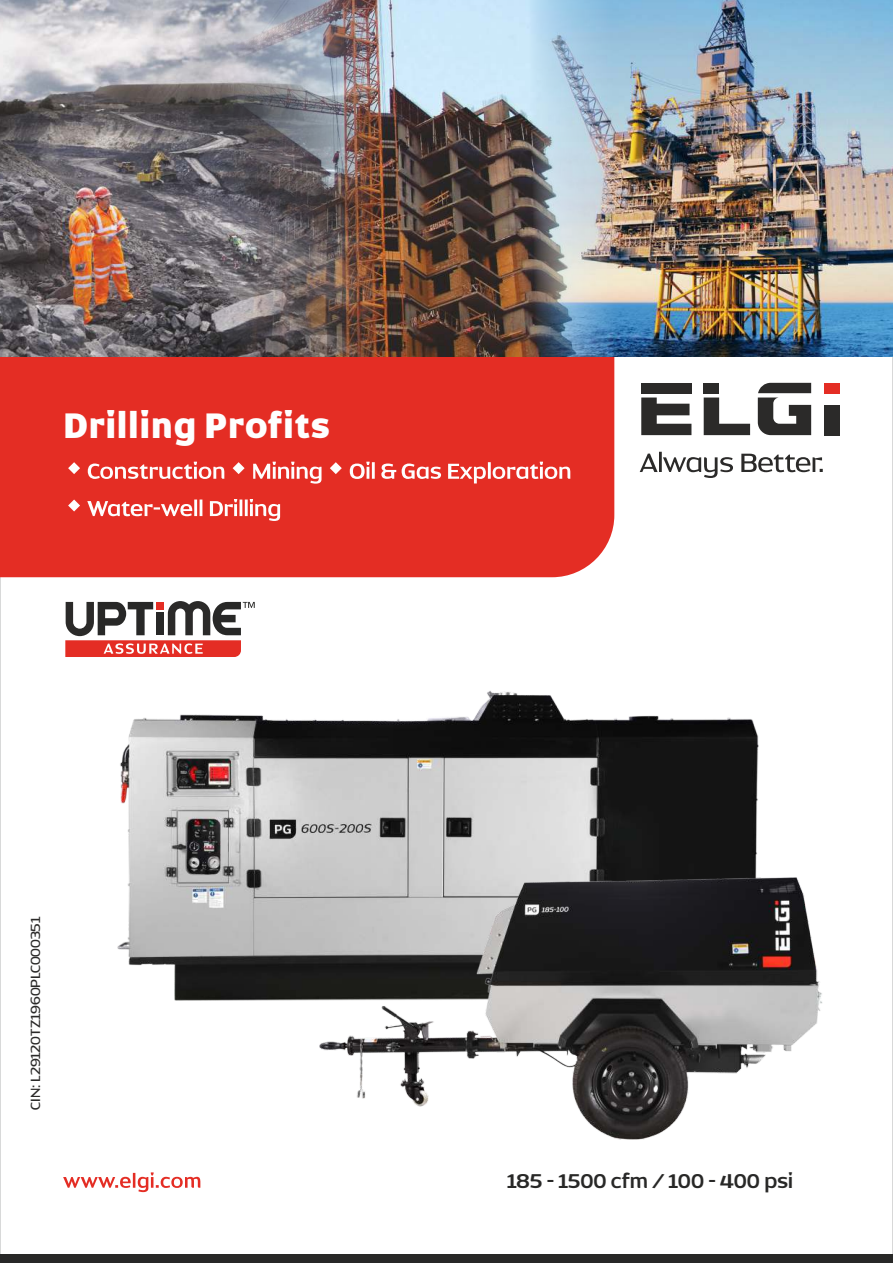
<style>
.page{position:relative;width:893px;height:1263px;background:#fff}
.page>*{position:absolute;margin:0;border:0;box-sizing:border-box;transform-origin:0 0}
.t1{font:800 48px "Dynasty";letter-spacing:.015em;color:#fefefe}
.t2{font:600 27px "Dynasty";color:#282827}
.t3{font:500 18px "Dynasty";color:#2b2a29}
</style>
<div class="page">
<div style="left:0;top:1254px;width:893px;height:9px;background:#282827"></div>
<svg style="left:640px;top:452px;width:183px;height:26px"></svg>
<div style="left:824px;top:383px;width:15px;height:10px;background:#e42d24"></div>
<div style="left:704px;top:383px;width:15px;height:10px;background:#2b2a29"></div>
<div style="left:824px;top:405px;width:15px;height:30px;background:#2b2a29"></div>
<div style="left:641px;top:383px;width:50px;height:10px;background:#2b2a29"></div>
<svg style="left:704px;top:397px;width:46px;height:38px"></svg>
<svg style="left:641px;top:397px;width:50px;height:38px"></svg>
<svg style="left:758px;top:383px;width:53px;height:52px"></svg>
<div style="left:0;top:356px;width:614px;height:221px;background:#e42d24"></div>
<img style="left:0;top:0;width:308px;height:356px">
<img style="left:308px;top:0;width:585px;height:356px">
<svg style="left:63px;top:1172px;width:137px;height:20px"></svg>
<svg style="left:68px;top:462px;width:502px;height:59px;background:#e74a42"></svg>
<svg style="left:65px;top:601px;width:190px;height:56px"></svg>
<img style="left:117px;top:690px;width:641px;height:311px">
<img style="left:319px;top:878px;width:504px;height:261px">
<h1 class="t1" style="left:63px;top:399px;width:269px">Drilling Profits</h1>
<p class="t3" style="left:26px;top:1110px;width:194px;rotate:-90deg">CIN: L29120TZ1960PLC000351</p>
<h2 class="t2" style="left:507px;top:1166px;width:287px">185 - 1500 cfm / 100 - 400 psi</h2>
</div>
